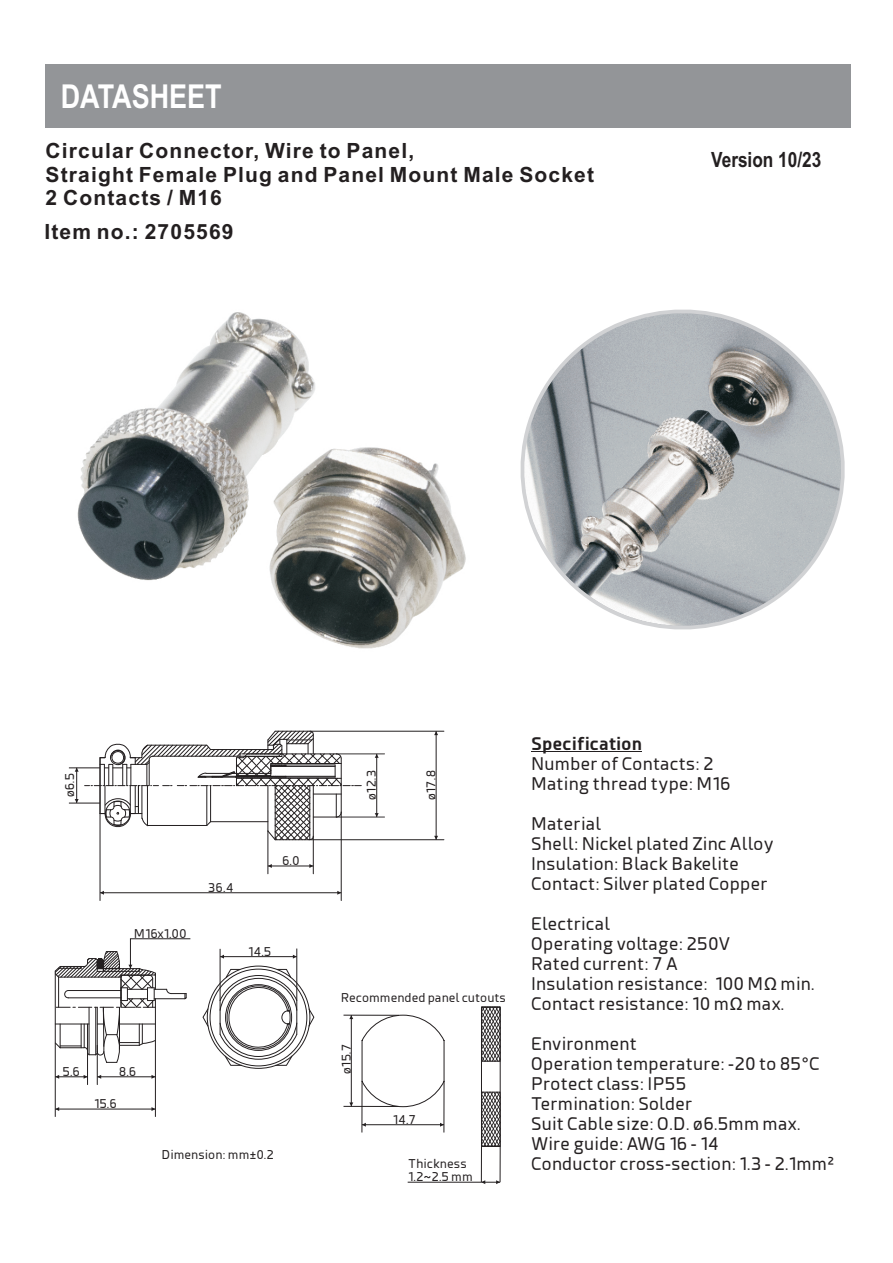
<style>
.page{position:relative;width:893px;height:1263px;background:#fff}
.page>*{position:absolute;margin:0;border:0;box-sizing:border-box;transform-origin:0 0}
.t1{font:700 32.85px "Arial Narrow";color:#fff}
.t2{font:700 21px/23.4px "Arial";letter-spacing:.055em;color:#231f20}
.t3{font:700 21px "Arial Narrow";color:#231f20}
.t4{font:17.25px/20.1px "Esphimere";letter-spacing:.045em;color:#231f20}
.t5{font:700 17.25px "Esphimere";letter-spacing:.045em;color:#231f20}
.t6{font:17.25px "Arial";color:#231f20}
.t7{font:12px/14px "Esphimere";letter-spacing:.045em;color:#231f20}
.s1{font-family:"Arial"}
</style>
<div class="page">
<hr style="left:531px;top:751px;width:111px;height:1px;background:#231f20">
<hr style="left:100px;top:813px;width:1px;height:87px;background:#231f20">
<hr style="left:341px;top:812px;width:1px;height:88px;background:#231f20">
<hr style="left:268px;top:831px;width:1px;height:43px;background:#231f20">
<hr style="left:313px;top:836px;width:1px;height:38px;background:#231f20">
<hr style="left:336px;top:754px;width:48px;height:1px;background:#231f20">
<hr style="left:336px;top:817px;width:48px;height:1px;background:#231f20">
<hr style="left:310px;top:731px;width:134px;height:1px;background:#231f20">
<hr style="left:310px;top:839px;width:134px;height:1px;background:#231f20">
<svg style="left:85px;top:730px;width:276px;height:111px"></svg>
<hr style="left:100px;top:892px;width:241px;height:1px;background:#231f20">
<svg style="left:100px;top:891px;width:4px;height:4px"></svg>
<svg style="left:337px;top:891px;width:4px;height:4px"></svg>
<hr style="left:268px;top:866px;width:45px;height:1px;background:#231f20">
<svg style="left:268px;top:864px;width:4px;height:4px"></svg>
<svg style="left:309px;top:864px;width:4px;height:4px"></svg>
<hr style="left:376px;top:754px;width:1px;height:63px;background:#231f20">
<svg style="left:375px;top:813px;width:4px;height:4px"></svg>
<svg style="left:375px;top:754px;width:4px;height:4px"></svg>
<hr style="left:436px;top:731px;width:1px;height:109px;background:#231f20">
<svg style="left:434px;top:836px;width:4px;height:4px"></svg>
<svg style="left:434px;top:731px;width:4px;height:4px"></svg>
<hr style="left:55px;top:1109px;width:100px;height:1px;background:#231f20">
<svg style="left:151px;top:1107px;width:4px;height:4px"></svg>
<hr style="left:97px;top:1076px;width:58px;height:1px;background:#231f20">
<svg style="left:151px;top:1075px;width:4px;height:4px"></svg>
<svg style="left:309px;top:1008px;width:6px;height:19px"></svg>
<svg style="left:202px;top:1008px;width:6px;height:19px"></svg>
<hr style="left:97px;top:1053px;width:1px;height:31px;background:#231f20">
<hr style="left:87px;top:1053px;width:1px;height:31px;background:#231f20">
<svg style="left:361px;top:1014px;width:84px;height:93px"></svg>
<hr style="left:55px;top:1076px;width:33px;height:1px;background:#231f20">
<svg style="left:219px;top:969px;width:79px;height:97px"></svg>
<hr style="left:220px;top:956px;width:77px;height:1px;background:#231f20">
<hr style="left:343px;top:1106px;width:56px;height:1px;background:#231f20">
<hr style="left:343px;top:1015px;width:56px;height:1px;background:#231f20">
<hr style="left:351px;top:1015px;width:1px;height:91px;background:#231f20">
<svg style="left:349px;top:1102px;width:4px;height:4px"></svg>
<hr style="left:444px;top:1081px;width:1px;height:51px;background:#231f20">
<hr style="left:362px;top:1081px;width:1px;height:51px;background:#231f20">
<hr style="left:362px;top:1124px;width:82px;height:1px;background:#231f20">
<svg style="left:362px;top:1123px;width:4px;height:4px"></svg>
<div style="left:481px;top:1007px;width:20px;height:140px;border:1px solid #231f20"></div>
<hr style="left:500px;top:1146px;width:1px;height:36px;background:#231f20">
<hr style="left:481px;top:1146px;width:1px;height:36px;background:#231f20">
<svg style="left:481px;top:1180px;width:19px;height:4px"></svg>
<hr style="left:408px;top:1182px;width:73px;height:1px;background:#231f20">
<svg style="left:520px;top:309px;width:325px;height:321px"></svg>
<svg style="left:481px;top:1006px;width:20px;height:56px"></svg>
<svg style="left:481px;top:1091px;width:20px;height:56px"></svg>
<hr style="left:69px;top:768px;width:31px;height:1px;background:#231f20">
<hr style="left:69px;top:803px;width:31px;height:1px;background:#231f20">
<hr style="left:76px;top:768px;width:1px;height:35px;background:#231f20">
<svg style="left:75px;top:768px;width:4px;height:4px"></svg>
<svg style="left:54px;top:938px;width:137px;height:125px"></svg>
<hr style="left:55px;top:1043px;width:1px;height:74px;background:#231f20">
<hr style="left:155px;top:1040px;width:1px;height:77px;background:#231f20">
<hr style="left:220px;top:949px;width:1px;height:51px;background:#231f20">
<hr style="left:297px;top:948px;width:1px;height:52px;background:#231f20">
<img style="left:77px;top:312px;width:389px;height:337px">
<div style="left:45px;top:64px;width:805px;height:64px;background:#939598"></div>
<h1 class="t1" style="left:61px;top:84px;width:163px">DATASHEET</h1>
<p class="t2" style="left:46px;top:141px;width:550px">Circular Connector, Wire to Panel,<br>Straight Female Plug and Panel Mount Male Socket<br>2 Contacts / M16</p>
<p class="t2" style="left:44px;top:222px;width:191px">Item no.: 2705569</p>
<p class="t3" style="left:711px;top:151px;width:112px">Version 10/23</p>
<p class="t7" style="left:64px;top:797px;width:26px;rotate:-90deg">ø6.5</p>
<p class="t7" style="left:134px;top:928px;width:54px">M16x1.00</p>
<p class="t7" style="left:208px;top:882px;width:27px">36.4</p>
<p class="t7" style="left:282px;top:855px;width:19px">6.0</p>
<p class="t7" style="left:249px;top:946px;width:24px">14.5</p>
<p class="t7" style="left:63px;top:1066px;width:19px">5.6</p>
<p class="t7" style="left:119px;top:1066px;width:19px">8.6</p>
<p class="t7" style="left:94px;top:1098px;width:24px">15.6</p>
<p class="t7" style="left:162px;top:1149px;width:113px">Dimension: mm±0.2</p>
<p class="t7" style="left:366px;top:800px;width:31px;rotate:-90deg">ø12.3</p>
<p class="t7" style="left:425px;top:800px;width:31px;rotate:-90deg">ø17.8</p>
<p class="t7" style="left:341px;top:991px;width:166px">Recommended panel cutouts</p>
<p class="t7" style="left:340px;top:1074px;width:31px;rotate:-90deg">ø15.7</p>
<p class="t7" style="left:393px;top:1114px;width:24px">14.7</p>
<p class="t7" style="left:409px;top:1157px;width:65px">Thickness<br>1.2~2.5 mm</p>
<p class="t5" style="left:531px;top:737px;width:112px">Specification</p>
<p class="t4" style="left:531px;top:755px;width:200px">Number of Contacts: 2<br>Mating thread type: M16</p>
<p class="t4" style="left:531px;top:815px;width:244px">Material<br>Shell: Nickel plated Zinc Alloy<br>Insulation: Black Bakelite<br>Contact: Silver plated Copper</p>
<p class="t4" style="left:531px;top:915px;width:284px">Electrical<br>Operating voltage: 250V<br>Rated current: 7 A<br>Insulation resistance: 100 M min.<br>Contact resistance: 10 m<span class="s1">Ω</span> max.</p>
<p class="t4" style="left:531px;top:1035px;width:305px">Environment<br>Operation temperature: -20 to 85°C<br>Protect class: IP55<br>Termination: Solder<br>Suit Cable size: O.D. ø6.5mm max.<br>Wire guide: AWG 16 - 14<br>Conductor cross-section: 1.3 - 2.1mm²</p>
<p class="t6" style="left:764px;top:978px;width:15px">Ω</p>
</div>
